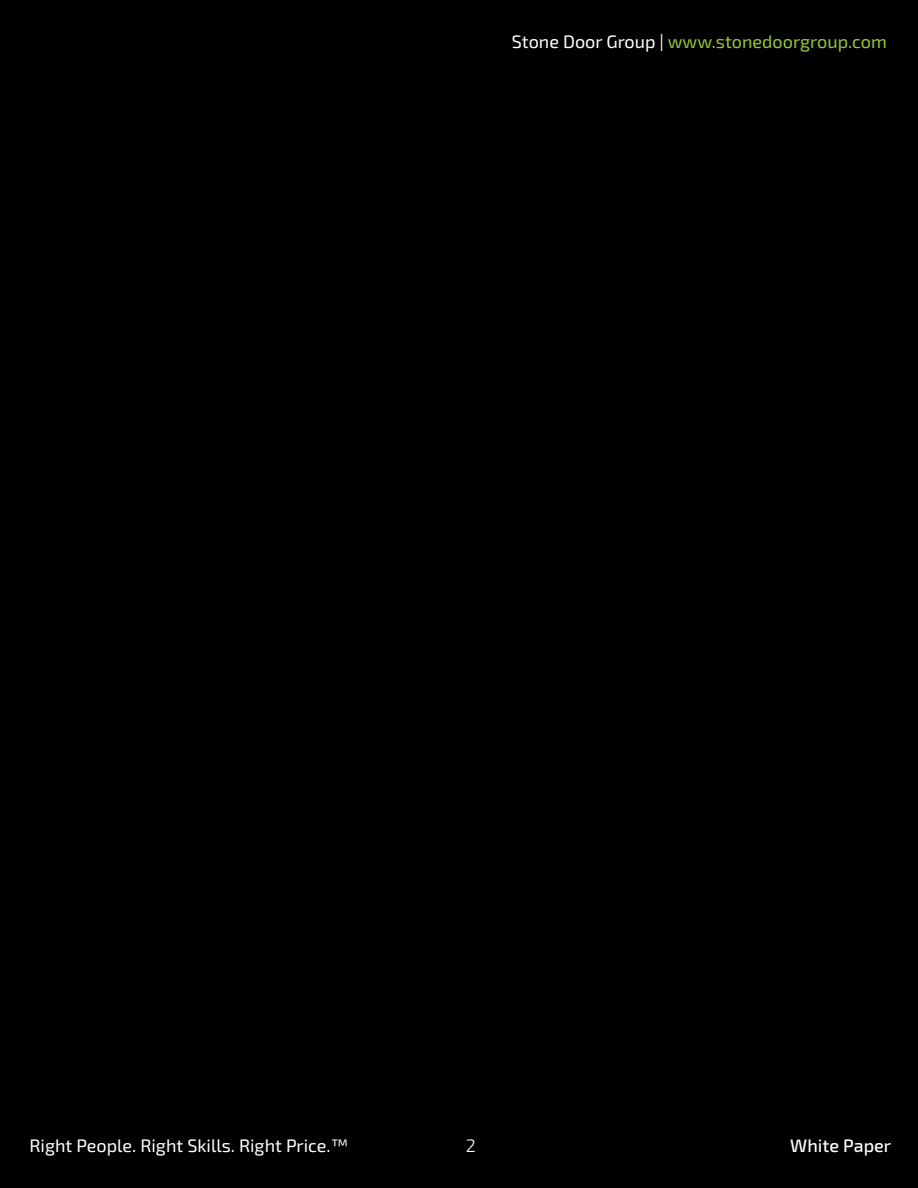
<style>
.page{position:relative;width:918px;height:1188px;background:#000}
.page>*{position:absolute;margin:0;border:0;box-sizing:border-box;transform-origin:0 0}
.t1{font:18px "Exo 2.0";color:#97c93d}
.t2{font:18px "Exo 2.0";color:#fff}
.t3{font:500 18px "Exo 2.0";color:#fff}
.t4{font:300 18px "Exo 2.0";color:#fff}
.s1{color:#fff}
.s2{color:#000}
</style>
<div class="page">
<p class="t1" style="left:512px;top:31px;width:381px"><span class="s1">Stone Door Group |</span> www.stonedoorgroup.com<span class="s2">.</span></p>
<p class="t2" style="left:29px;top:1135px;width:320px">Right People. Right Skills. Right Price.™</p>
<p class="t4" style="left:466px;top:1135px;width:12px">2</p>
<p class="t3" style="left:790px;top:1135px;width:102px">White Paper</p>
</div>
